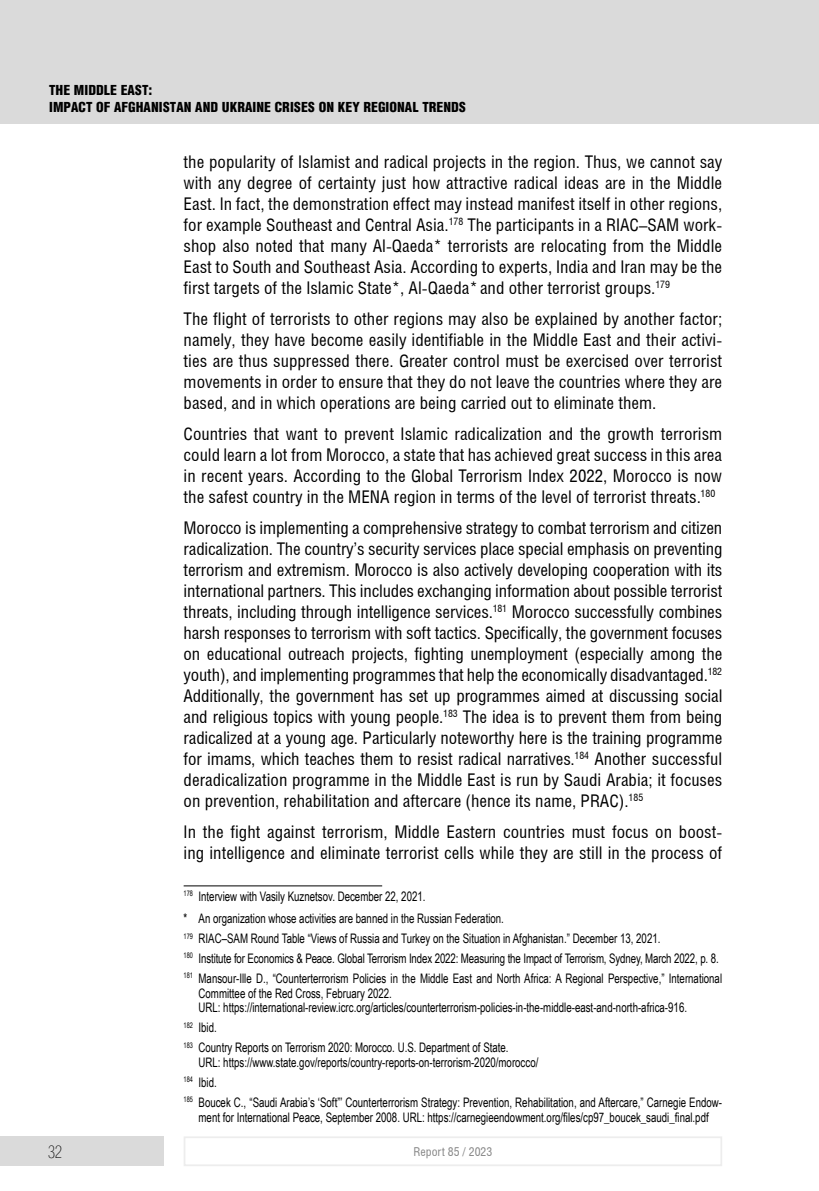
<style>
.page{position:relative;width:819px;height:1191px;background:#fff}
.page>*{position:absolute;margin:0;border:0;box-sizing:border-box;transform-origin:0 0}
.Основной_текст{font:17.5px/21px "Helios Cond";color:#000;text-align:justify}
.t1{font:17.5px "Helios Cond Thin C";color:#000}
.t2{font:900 14px/17.5px "Helios Cond";color:#000}
.Сноска_3_цифры{font:13.12px/14.9px "Arial Narrow";color:#000;scale:.9 1}
.Сноска_http{font:13.12px "Arial Narrow";color:#000;scale:.9 1}
.t3{font:12.25px "Helios Cond";color:#878787}
</style>
<div class="page">
<div style="left:0;top:0;width:819px;height:124px;background:#dadada"></div>
<div style="left:0;top:1136px;width:164px;height:30px;background:#dadada"></div>
<div style="left:184px;top:1136px;width:538px;height:30px;border:2px solid #ededed"></div>
<hr style="left:184px;top:885px;width:198px;height:1px;background:#000">
<p class="t2" style="left:49px;top:81px;width:418px">THE MIDDLE EAST:<br>IMPACT OF AFGHANISTAN AND UKRAINE CRISES ON KEY REGIONAL TRENDS</p>
<p class="Основной_текст" style="left:184px;top:151px;width:540px">the popularity of Islamist and radical projects in the region. Thus, we cannot say with any degree of certainty just how attractive radical ideas are in the Middle East. In fact, the demonstration effect may instead manifest itself in other regions, for example Southeast and Central Asia.<sup>178</sup> The participants in a RIAC–SAM work&shy;shop also noted that many Al-Qaeda* terrorists are relocating from the Middle East to South and Southeast Asia. According to experts, India and Iran may be the first targets of the Islamic State*, Al-Qaeda* and other terrorist groups.<sup>179</sup></p>
<p class="Основной_текст" style="left:184px;top:308px;width:540px">The flight of terrorists to other regions may also be explained by another factor; namely, they have become easily identifiable in the Middle East and their activi&shy;ties are thus suppressed there. Greater control must be exercised over terrorist movements in order to ensure that they do not leave the countries where they are based, and in which operations are being carried out to eliminate them.</p>
<p class="Основной_текст" style="left:184px;top:422px;width:540px">Countries that want to prevent Islamic radicalization and the growth terrorism could learn a lot from Morocco, a state that has achieved great success in this area in recent years. According to the Global Terrorism Index 2022, Morocco is now the safest country in the MENA region in terms of the level of terrorist threats.<sup>180</sup></p>
<p class="Основной_текст" style="left:184px;top:516px;width:540px">Morocco is implementing a comprehensive strategy to combat terrorism and citizen radicalization. The country’s security services place special emphasis on preventing terrorism and extremism. Morocco is also actively developing cooperation with its international partners. This includes exchanging information about possible terrorist threats, including through intelligence services.<sup>181</sup> Morocco successfully combines harsh responses to terrorism with soft tactics. Specifically, the government focuses on educational outreach projects, fighting unemployment (especially among the youth), and implementing programmes that help the economically disadvantaged.<sup>182<br></sup>Additionally, the government has set up programmes aimed at discussing social and religious topics with young people.<sup>183</sup> The idea is to prevent them from being radicalized at a young age. Particularly noteworthy here is the training programme for imams, which teaches them to resist radical narratives.<sup>184</sup> Another successful deradicalization programme in the Middle East is run by Saudi Arabia; it focuses on prevention, rehabilitation and aftercare (hence its name, PRAC).<sup>185</sup></p>
<p class="Основной_текст" style="left:184px;top:820px;width:540px">In the fight against terrorism, Middle Eastern countries must focus on boost&shy;ing intelligence and eliminate terrorist cells while they are still in the process of</p>
<p class="Сноска_3_цифры" style="left:184px;top:888px;width:270px"><sup>178</sup> Interview with Vasily Kuznetsov. December 22, 2021.</p>
<p class="Сноска_3_цифры" style="left:184px;top:910px;width:357px">* An organization whose activities are banned in the Russian Federation.</p>
<p class="Сноска_3_цифры" style="left:184px;top:930px;width:531px"><sup>179</sup> RIAC–SAM Round Table “Views of Russia and Turkey on the Situation in Afghanistan.” December 13, 2021.</p>
<p class="Сноска_3_цифры" style="left:184px;top:950px;width:596px"><sup>180</sup> Institute for Economics &amp; Peace. Global Terrorism Index 2022: Measuring the Impact of Terrorism, Sydney, March 2022, p. 8.</p>
<p class="Сноска_3_цифры" style="left:198px;top:970px;width:583px;text-indent:-15px"><sup>181</sup> Mansour-Ille D., “Counterterrorism Policies in the Middle East and North Africa: A Regional Perspective,” International<br>Committee of the Red Cross, February 2022.</p>
<p class="Сноска_http" style="left:198px;top:998px;width:544px">URL: https://international-review.icrc.org/articles/counterterrorism-policies-in-the-middle-east-and-north-africa-916.</p>
<p class="Сноска_3_цифры" style="left:184px;top:1019px;width:38px"><sup>182</sup> Ibid.</p>
<p class="Сноска_3_цифры" style="left:184px;top:1039px;width:362px"><sup>183</sup> Country Reports on Terrorism 2020: Morocco. U.S. Department of State.</p>
<p class="Сноска_http" style="left:198px;top:1052px;width:379px">URL: https://www.state.gov/reports/country-reports-on-terrorism-2020/morocco/</p>
<p class="Сноска_3_цифры" style="left:184px;top:1074px;width:38px"><sup>184</sup> Ibid.</p>
<p class="Сноска_3_цифры" style="left:184px;top:1094px;width:599px;text-align:center"><sup>185</sup> Boucek C., “Saudi Arabia’s ‘Soft”’ Counterterrorism Strategy: Prevention, Rehabilitation, and Aftercare,” Carnegie Endow&shy;ment for International Peace, September 2008. URL: https://carnegieendowment.org/files/cp97_boucek_saudi_final.pdf</p>
<p class="t1" style="left:48px;top:1142px;width:16px">32</p>
<p class="t3" style="left:413px;top:1144px;width:80px">Report 85 / 2023</p>
</div>
